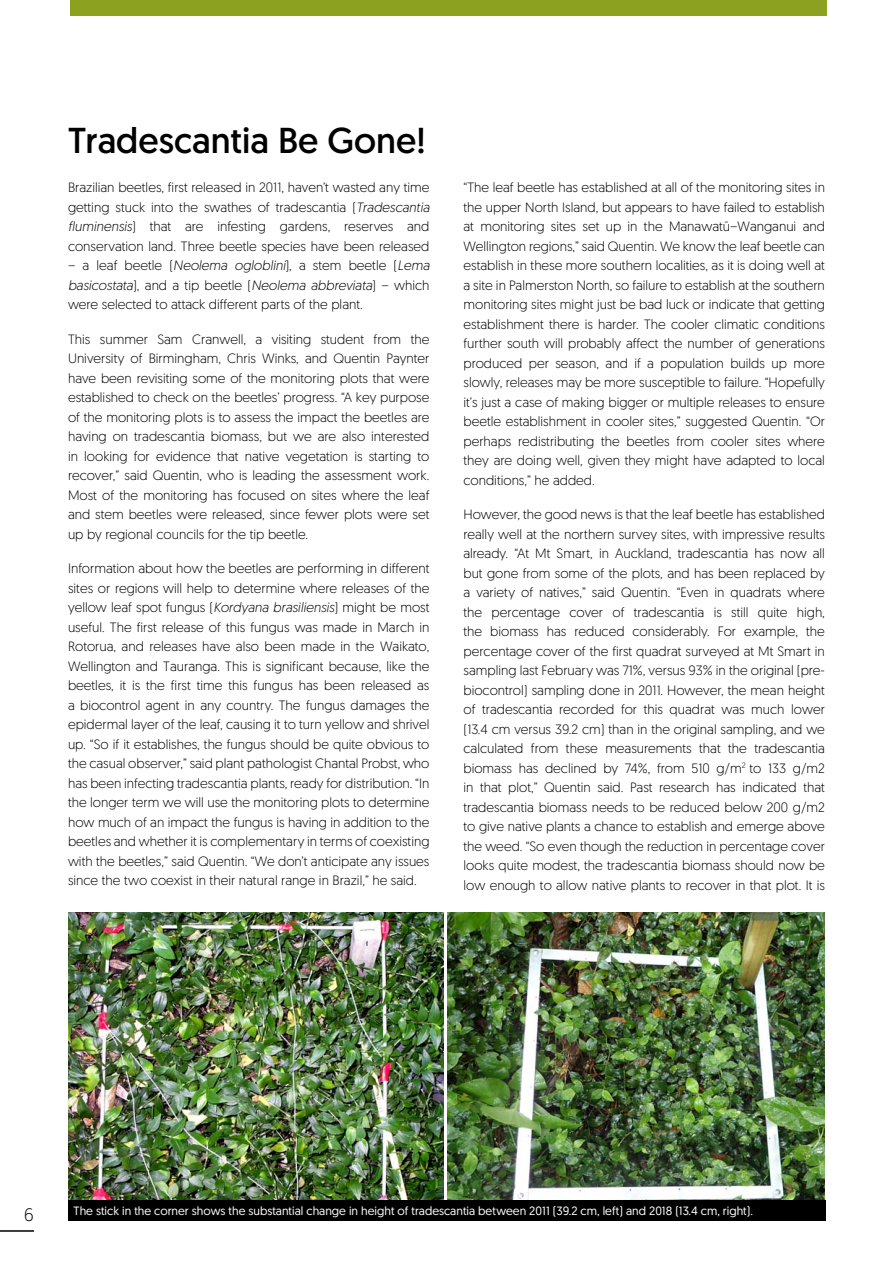
<style>
.page{position:relative;width:893px;height:1263px;background:#fff}
.page>*{position:absolute;margin:0;border:0;box-sizing:border-box;transform-origin:0 0}
.t1{font:36px "Geomanist";color:#000}
.t2{font:300 18px "Geomanist";color:#000}
.t3{font:300 13.5px/19.5px "Geomanist";color:#000;text-align:justify}
.t4{font:12px "Geomanist";color:#fff}
.s1{font-style:italic}
</style>
<div class="page">
<hr style="left:0;top:1230px;width:34px;height:2px;background:#000">
<img style="left:68px;top:912px;width:376px;height:288px">
<img style="left:447px;top:912px;width:378px;height:288px">
<div style="left:70px;top:0;width:757px;height:16px;background:#8da121"></div>
<div style="left:68px;top:1200px;width:757px;height:20px;background:#000"></div>
<h1 class="t1" style="left:68px;top:127px;width:359px">Tradescantia Be Gone!</h1>
<p class="t3" style="left:68px;top:179px;width:363px">Brazilian beetles, first released in 2011, haven’t wasted any time getting stuck into the swathes of tradescantia (<span class="s1">Tradescantia fluminensis</span>) that are infesting gardens, reserves and conservation land. Three beetle species have been released − a leaf beetle (<span class="s1">Neolema ogloblini</span>), a stem beetle (<span class="s1">Lema basicostata</span>), and a tip beetle (<span class="s1">Neolema abbreviata</span>) − which were selected to attack different parts of the plant.</p>
<p class="t3" style="left:68px;top:331px;width:363px">This summer Sam Cranwell, a visiting student from the University of Birmingham, Chris Winks, and Quentin Paynter have been revisiting some of the monitoring plots that were established to check on the beetles’ progress. “A key purpose of the monitoring plots is to assess the impact the beetles are having on tradescantia biomass, but we are also interested in looking for evidence that native vegetation is starting to recover,” said Quentin, who is leading the assessment work.<br>Most of the monitoring has focused on sites where the leaf and stem beetles were released, since fewer plots were set up by regional councils for the tip beetle.</p>
<p class="t3" style="left:68px;top:560px;width:363px">Information about how the beetles are performing in different sites or regions will help to determine where releases of the yellow leaf spot fungus (<span class="s1">Kordyana brasiliensis</span>) might be most useful. The first release of this fungus was made in March in Rotorua, and releases have also been made in the Waikato, Wellington and Tauranga. This is significant because, like the beetles, it is the first time this fungus has been released as a biocontrol agent in any country. The fungus damages the epidermal layer of the leaf, causing it to turn yellow and shrivel up. “So if it establishes, the fungus should be quite obvious to the casual observer,” said plant pathologist Chantal Probst, who has been infecting tradescantia plants, ready for distribution. “In the longer term we will use the monitoring plots to determine how much of an impact the fungus is having in addition to the beetles and whether it is complementary in terms of coexisting with the beetles,” said Quentin. “We don’t anticipate any issues since the two coexist in their natural range in Brazil,” he said.</p>
<p class="t3" style="left:463px;top:179px;width:363px">“The leaf beetle has established at all of the monitoring sites in the upper North Island, but appears to have failed to establish at monitoring sites set up in the Manawatū−Wanganui and Wellington regions,” said Quentin. We know the leaf beetle can establish in these more southern localities, as it is doing well at a site in Palmerston North, so failure to establish at the southern monitoring sites might just be bad luck or indicate that getting establishment there is harder. The cooler climatic conditions further south will probably affect the number of generations produced per season, and if a population builds up more slowly, releases may be more susceptible to failure. “Hopefully it’s just a case of making bigger or multiple releases to ensure beetle establishment in cooler sites,” suggested Quentin. “Or perhaps redistributing the beetles from cooler sites where they are doing well, given they might have adapted to local conditions,” he added.</p>
<p class="t3" style="left:463px;top:506px;width:363px">However, the good news is that the leaf beetle has established really well at the northern survey sites, with impressive results already. “At Mt Smart, in Auckland, tradescantia has now all but gone from some of the plots, and has been replaced by a variety of natives,” said Quentin. “Even in quadrats where the percentage cover of tradescantia is still quite high, the biomass has reduced considerably. For example, the percentage cover of the first quadrat surveyed at Mt Smart in sampling last February was 71%, versus 93% in the original (pre&shy;biocontrol) sampling done in 2011. However, the mean height of tradescantia recorded for this quadrat was much lower (13.4 cm versus 39.2 cm) than in the original sampling, and we calculated from these measurements that the tradescantia biomass has declined by 74%, from 510 g/m<sup>2</sup> to 133 g/m2 in that plot,” Quentin said. Past research has indicated that tradescantia biomass needs to be reduced below 200 g/m2 to give native plants a chance to establish and emerge above the weed. “So even though the reduction in percentage cover looks quite modest, the tradescantia biomass should now be low enough to allow native plants to recover in that plot. It is</p>
<h2 class="t2" style="left:24px;top:1208px;width:11px">6</h2>
<p class="t4" style="left:74px;top:1206px;width:681px">The stick in the corner shows the substantial change in height of tradescantia between 2011 (39.2 cm, left) and 2018 (13.4 cm, right).</p>
</div>
